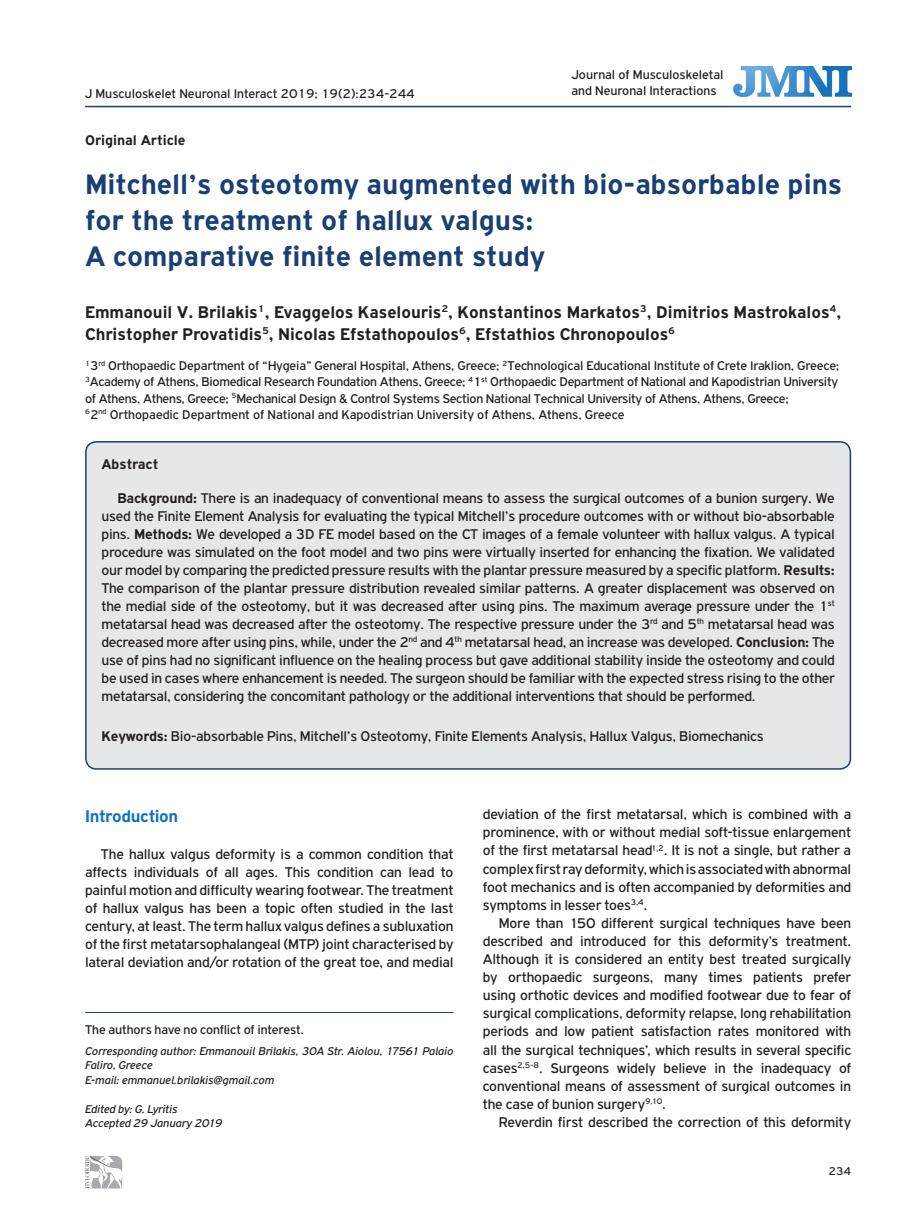
<style>
.page{position:relative;width:915px;height:1212px;background:#fff}
.page>*{position:absolute;margin:0;border:0;box-sizing:border-box;transform-origin:0 0}
.t1{font:700 30px/36px "PF Highway Gothic";color:#1a3f74}
.t2{font:700 18px/21.6px "PF Highway Gothic";color:#231f20}
.t3{font:700 18px "PF Highway Gothic";letter-spacing:-.02em;color:#1074bc}
.t4{font:15px/18px "PF Highway Gothic";letter-spacing:-.015em;color:#231f20;text-align:justify}
.t5{font:700 15px "PF Highway Gothic";color:#231f20}
.t6{font:13.5px/16.2px "PF Highway Gothic";letter-spacing:-.01em;color:#231f20}
.t7{font:italic 12px/14.4px "PF Highway Gothic";letter-spacing:-.005em;color:#231f20}
.t8{font:12px "PF Highway Gothic";color:#231f20}
.s1{font-weight:700}
</style>
<div class="page">
<hr style="left:85px;top:106px;width:765px;height:1px;background:#1a3f74">
<div style="left:86px;top:442px;width:764px;height:327px;background:#e6e7e9;border-radius:11px"></div>
<div style="left:85px;top:441px;width:765px;height:329px;border:2px solid #1a3f74;border-radius:11px"></div>
<hr style="left:85px;top:1012px;width:368px;height:1px;background:#1a3f74">
<img style="left:733px;top:66px;width:118px;height:31px">
<svg style="left:85px;top:1156px;width:38px;height:33px"></svg>
<p class="t6" style="left:571px;top:66px;width:153px">Journal of Musculoskeletal</p>
<p class="t6" style="left:85px;top:85px;width:331px">J Musculoskelet Neuronal Interact 2019; 19(2):234-244</p>
<p class="t6" style="left:571px;top:82px;width:146px">and Neuronal Interactions</p>
<p class="t5" style="left:85px;top:132px;width:102px">Original Article</p>
<h1 class="t1" style="left:85px;top:166px;width:758px">Mitchell’s osteotomy augmented with bio-absorbable pins for the treatment of hallux valgus:<br>A comparative finite element study</h1>
<p class="t2" style="left:85px;top:301px;width:757px">Emmanouil V. Brilakis<sup>1</sup>, Evaggelos Kaselouris<sup>2</sup>, Konstantinos Markatos<sup>3</sup>, Dimitrios Mastrokalos<sup>4</sup>,<br>Christopher Provatidis<sup>5</sup>, Nicolas Efstathopoulos<sup>6</sup>, Efstathios Chronopoulos<sup>6</sup></p>
<p class="t6" style="left:85px;top:358px;width:755px"><sup>1</sup>3<sup>rd</sup> Orthopaedic Department of “Hygeia” General Hospital, Athens, Greece; <sup>2</sup>Technological Educational Institute of Crete Iraklion, Greece; <sup>3</sup>Academy of Athens, Biomedical Research Foundation Athens, Greece; <sup>4</sup>1<sup>st</sup> Orthopaedic Department of National and Kapodistrian University of Athens, Athens, Greece; <sup>5</sup>Mechanical Design &amp; Control Systems Section National Technical University of Athens, Athens, Greece;<br><sup>6</sup>2<sup>nd</sup> Orthopaedic Department of National and Kapodistrian University of Athens, Athens, Greece</p>
<p class="t5" style="left:101px;top:456px;width:58px">Abstract</p>
<p class="t4" style="left:101px;top:489px;width:734px;text-indent:16px"><span class="s1">Background:</span> There is an inadequacy of conventional means to assess the surgical outcomes of a bunion surgery. We used the Finite Element Analysis for evaluating the typical Mitchell’s procedure outcomes with or without bio-absorbable pins. <span class="s1">Methods:</span> We developed a 3D FE model based on the CT images of a female volunteer with hallux valgus. A typical procedure was simulated on the foot model and two pins were virtually inserted for enhancing the fixation. We validated our model by comparing the predicted pressure results with the plantar pressure measured by a specific platform. <span class="s1">Results:<br></span>The comparison of the plantar pressure distribution revealed similar patterns. A greater displacement was observed on the medial side of the osteotomy, but it was decreased after using pins. The maximum average pressure under the 1<sup>st </sup>metatarsal head was decreased after the osteotomy. The respective pressure under the 3<sup>rd</sup> and 5<sup>th</sup> metatarsal head was decreased more after using pins, while, under the 2<sup>nd</sup> and 4<sup>th</sup> metatarsal head, an increase was developed. <span class="s1">Conclusion:</span> The use of pins had no significant influence on the healing process but gave additional stability inside the osteotomy and could be used in cases where enhancement is needed. The surgeon should be familiar with the expected stress rising to the other metatarsal, considering the concomitant pathology or the additional interventions that should be performed.</p>
<p class="t4" style="left:101px;top:727px;width:663px"><span class="s1">Keywords:</span> Bio-absorbable Pins, Mitchell’s Osteotomy, Finite Elements Analysis, Hallux Valgus, Biomechanics</p>
<p class="t3" style="left:85px;top:806px;width:95px">Introduction</p>
<p class="t4" style="left:85px;top:845px;width:370px;text-indent:16px">The hallux valgus deformity is a common condition that affects individuals of all ages. This condition can lead to painful motion and difficulty wearing footwear. The treatment of hallux valgus has been a topic often studied in the last century, at least. The term hallux valgus defines a subluxation of the first metatarsophalangeal (MTP) joint characterised by lateral deviation and/or rotation of the great toe, and medial</p>
<p class="t6" style="left:85px;top:1021px;width:220px">The authors have no conflict of interest.</p>
<p class="t7" style="left:85px;top:1044px;width:370px">Corresponding author: Emmanouil Brilakis, 30A Str. Aiolou, 17561 Palaio<br>Faliro, Greece<br>E-mail: emmanuel.brilakis@gmail.com</p>
<p class="t7" style="left:85px;top:1101px;width:139px">Edited by: G. Lyritis<br>Accepted 29 January 2019</p>
<p class="t4" style="left:482px;top:805px;width:370px">deviation of the first metatarsal, which is combined with a prominence, with or without medial soft-tissue enlargement of the first metatarsal head<sup>1,2</sup>. It is not a single, but rather a complex first ray deformity, which is associated with abnormal foot mechanics and is often accompanied by deformities and symptoms in lesser toes<sup>3,4</sup>.</p>
<p class="t4" style="left:482px;top:914px;width:370px;text-indent:16px">More than 150 different surgical techniques have been described and introduced for this deformity’s treatment.<br>Although it is considered an entity best treated surgically by orthopaedic surgeons, many times patients prefer using orthotic devices and modified footwear due to fear of surgical complications, deformity relapse, long rehabilitation periods and low patient satisfaction rates monitored with all the surgical techniques’, which results in several specific cases<sup>2,5-8</sup>. Surgeons widely believe in the inadequacy of conventional means of assessment of surgical outcomes in the case of bunion surgery<sup>9,10</sup>.</p>
<p class="t4" style="left:498px;top:1113px;width:354px">Reverdin first described the correction of this deformity</p>
<p class="t8" style="left:828px;top:1165px;width:24px">234</p>
</div>
